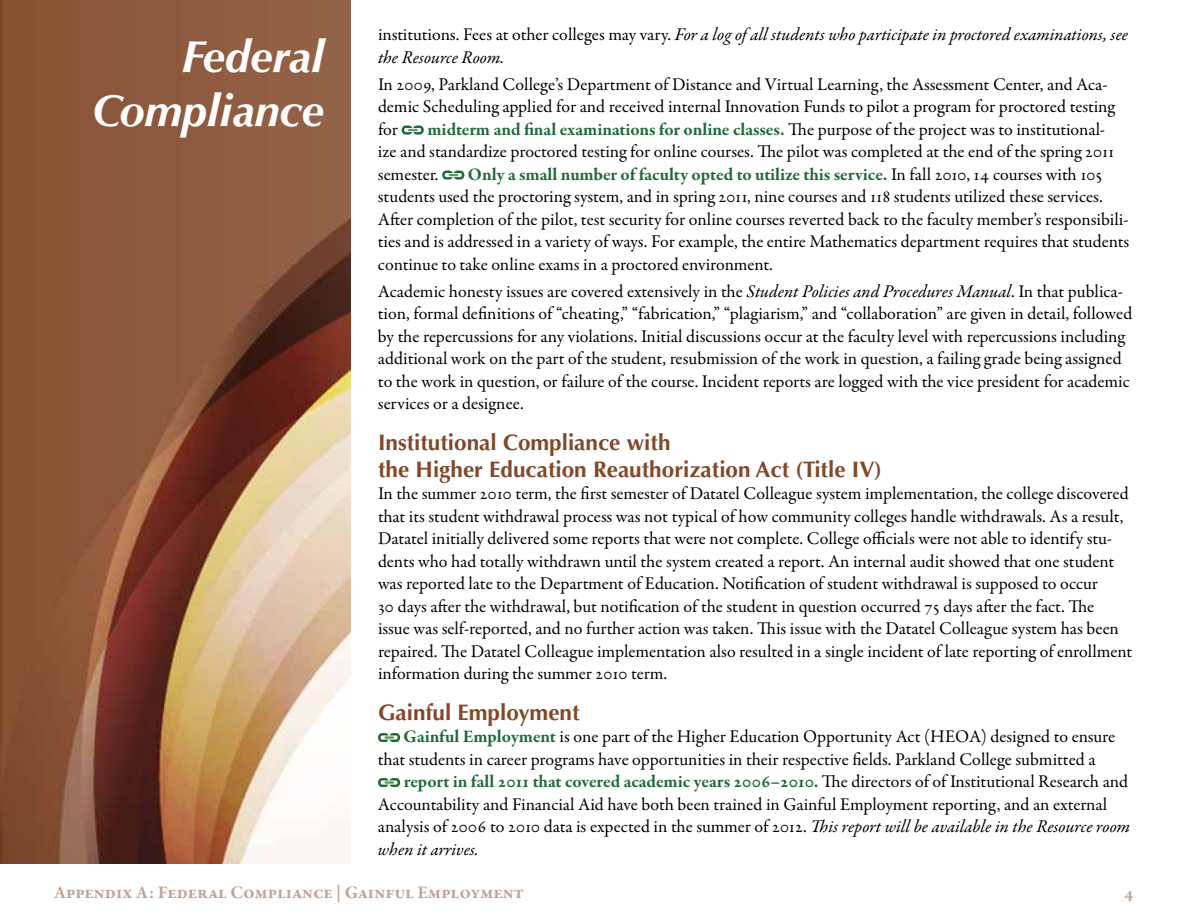
<style>
.page{position:relative;width:1188px;height:918px;background:#fff}
.page>*{position:absolute;margin:0;border:0;box-sizing:border-box;transform-origin:0 0}
.t1{font:italic 700 45px/54px "Optima LT Std";color:#fff;text-align:right}
.t2{font:700 22.5px/27px "Optima LT Std";color:#824829}
.t3{font:18px/22.5px "Garamond Premr Pro";color:#000}
.t4{font:italic 18px/22.5px "Garamond Premr Pro";letter-spacing:-.005em;color:#000}
.t5{font:700 18px "Garamond Premr Pro";letter-spacing:-.005em;color:#c1a394}
.s1{font-style:normal}
.s2{font-weight:700;color:#1f6938}
.s3{font-style:italic}
</style>
<div class="page">
<img style="left:0;top:0;width:351px;height:864px">
<svg style="left:402px;top:126px;width:22px;height:9px"></svg>
<svg style="left:442px;top:171px;width:22px;height:9px"></svg>
<svg style="left:378px;top:733px;width:22px;height:9px"></svg>
<svg style="left:378px;top:778px;width:22px;height:9px"></svg>
<h1 class="t1" style="left:92px;top:30px;width:233px">Federal<br>Compliance</h1>
<p class="t4" style="left:378px;top:24px;width:752px"><span class="s1">institutions. Fees at other colleges may vary.</span> For a log of all students who participate in proctored examinations, see the Resource Room.</p>
<p class="t3" style="left:378px;top:73px;width:738px">In 2009, Parkland College’s Department of Distance and Virtual Learning, the Assessment Center, and Aca&shy;demic Scheduling applied for and received internal Innovation Funds to pilot a program for proctored testing for</p>
<p class="t3" style="left:378px;top:118px;width:738px;text-indent:49px"><span class="s2">midterm and final examinations for online classes.</span> The purpose of the project was to institutional&shy;ize and standardize proctored testing for online courses. The pilot was completed at the end of the spring 2011 semester.</p>
<p class="t3" style="left:378px;top:163px;width:753px;text-indent:90px"><span class="s2">Only a small number of faculty opted to utilize this service.</span> In fall 2010, 14 courses with 105 students used the proctoring system, and in spring 2011, nine courses and 118 students utilized these services.<br>After completion of the pilot, test security for online courses reverted back to the faculty member’s responsibili&shy;ties and is addressed in a variety of ways. For example, the entire Mathematics department requires that students continue to take online exams in a proctored environment.</p>
<p class="t3" style="left:378px;top:280px;width:756px">Academic honesty issues are covered extensively in the <span class="s3">Student Policies and Procedures Manual</span>. In that publica&shy;tion, formal definitions of “cheating,” “fabrication,” “plagiarism,” and “collaboration” are given in detail, followed by the repercussions for any violations. Initial discussions occur at the faculty level with repercussions including additional work on the part of the student, resubmission of the work in question, a failing grade being assigned to the work in question, or failure of the course. Incident reports are logged with the vice president for academic services or a designee.</p>
<p class="t2" style="left:378px;top:429px;width:505px">Institutional Compliance with<br>the Higher Education Reauthorization Act (Title IV)</p>
<p class="t3" style="left:378px;top:483px;width:756px">In the summer 2010 term, the first semester of Datatel Colleague system implementation, the college discovered that its student withdrawal process was not typical of how community colleges handle withdrawals. As a result, Datatel initially delivered some reports that were not complete. College officials were not able to identify stu&shy;dents who had totally withdrawn until the system created a report. An internal audit showed that one student was reported late to the Department of Education. Notification of student withdrawal is supposed to occur<br>30 days after the withdrawal, but notification of the student in question occurred 75 days after the fact. The<br>issue was self-reported, and no further action was taken. This issue with the Datatel Colleague system has been repaired. The Datatel Colleague implementation also resulted in a single incident of late reporting of enrollment information during the summer 2010 term.</p>
<p class="t2" style="left:378px;top:699px;width:203px">Gainful Employment</p>
<p class="t3" style="left:378px;top:726px;width:739px;text-indent:26px"><span class="s2">Gainful Employment</span> is one part of the Higher Education Opportunity Act (HEOA) designed to ensure that students in career programs have opportunities in their respective fields. Parkland College submitted a</p>
<p class="t3" style="left:378px;top:771px;width:754px;text-indent:26px"><span class="s2">report in fall 2011 that covered academic years 2006–2010.</span> The directors of of Institutional Research and Accountability and Financial Aid have both been trained in Gainful Employment reporting, and an external analysis of 2006 to 2010 data is expected in the summer of 2012. <span class="s3">This report will be available in the Resource room when it arrives.</span></p>
<p class="t5" style="left:54px;top:881px;width:471px">Appendix A: Federal Compliance | Gainful Employment</p>
<p class="t5" style="left:1124px;top:881px;width:12px">4</p>
</div>
